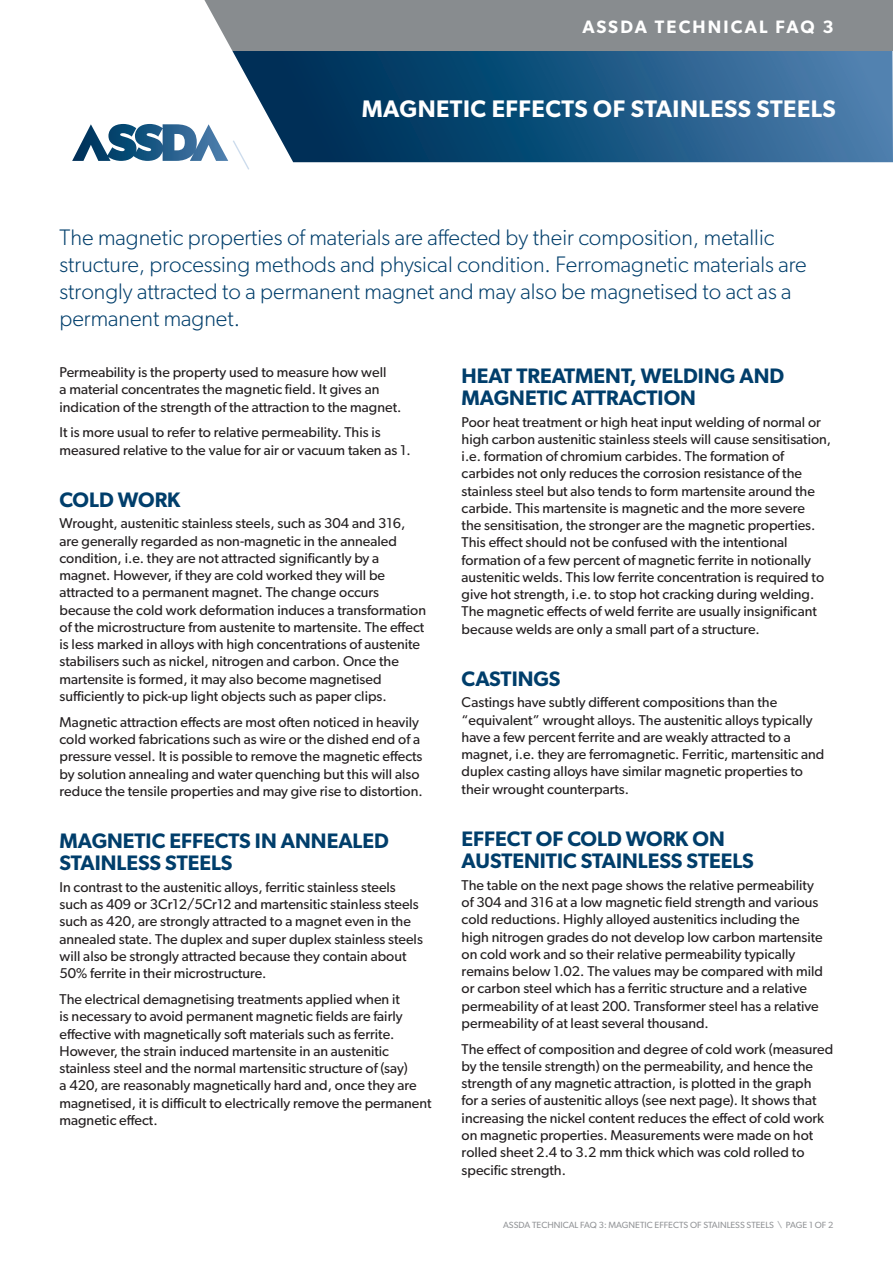
<style>
.page{position:relative;width:893px;height:1263px;background:#fff}
.page>*{position:absolute;margin:0;border:0;box-sizing:border-box;transform-origin:0 0}
.t1{font:600 24px "Gibson";letter-spacing:.02em;color:#fff}
.t2{font:300 22.5px/27px "Gibson";color:#003e6b}
.t3{font:600 21px/22.5px "Gibson";color:#003e6b}
.t4{font:600 18px "Gibson";letter-spacing:.12em;color:#fff}
.t5{font:14.25px/17.2px "Gibson";color:#231f20}
.t6{font:9px "Gibson";color:#939598}
</style>
<div class="page">
<div style="left:204px;top:0;width:689px;height:51px;background:#888c8f"></div>
<svg style="left:232px;top:51px;width:661px;height:111px;background:#245b84"></svg>
<svg style="left:72px;top:124px;width:177px;height:46px"></svg>
<p class="t4" style="left:582px;top:16px;width:253px">ASSDA TECHNICAL FAQ 3</p>
<h1 class="t1" style="left:362px;top:94px;width:475px">MAGNETIC EFFECTS OF STAINLESS STEELS</h1>
<p class="t2" style="left:60px;top:224px;width:749px">The magnetic properties of materials are affected by their composition, metallic structure, processing methods and physical condition. Ferromagnetic materials are strongly attracted to a permanent magnet and may also be magnetised to act as a permanent magnet.</p>
<p class="t5" style="left:60px;top:363px;width:343px">Permeability is the property used to measure how well<br>a material concentrates the magnetic field. It gives an indication of the strength of the attraction to the magnet.</p>
<p class="t5" style="left:60px;top:424px;width:353px">It is more usual to refer to relative permeability. This is measured relative to the value for air or vacuum taken as 1.</p>
<h3 class="t3" style="left:60px;top:488px;width:122px">COLD WORK</h3>
<p class="t5" style="left:60px;top:515px;width:368px">Wrought, austenitic stainless steels, such as 304 and 316, are generally regarded as non-magnetic in the annealed condition, i.e. they are not attracted significantly by a magnet. However, if they are cold worked they will be attracted to a permanent magnet. The change occurs because the cold work deformation induces a transformation of the microstructure from austenite to martensite. The effect is less marked in alloys with high concentrations of austenite stabilisers such as nickel, nitrogen and carbon. Once the martensite is formed, it may also become magnetised sufficiently to pick-up light objects such as paper clips.</p>
<p class="t5" style="left:60px;top:713px;width:365px">Magnetic attraction effects are most often noticed in heavily cold worked fabrications such as wire or the dished end of a pressure vessel. It is possible to remove the magnetic effects by solution annealing and water quenching but this will also reduce the tensile properties and may give rise to distortion.</p>
<h3 class="t3" style="left:60px;top:829px;width:331px">MAGNETIC EFFECTS IN ANNEALED<br>STAINLESS STEELS</h3>
<p class="t5" style="left:60px;top:878px;width:365px">In contrast to the austenitic alloys, ferritic stainless steels such as 409 or 3Cr12/5Cr12 and martensitic stainless steels such as 420, are strongly attracted to a magnet even in the annealed state. The duplex and super duplex stainless steels will also be strongly attracted because they contain about 50% ferrite in their microstructure.</p>
<p class="t5" style="left:60px;top:990px;width:374px">The electrical demagnetising treatments applied when it<br>is necessary to avoid permanent magnetic fields are fairly effective with magnetically soft materials such as ferrite.<br>However, the strain induced martensite in an austenitic stainless steel and the normal martensitic structure of (say)<br>a 420, are reasonably magnetically hard and, once they are magnetised, it is difficult to electrically remove the permanent magnetic effect.</p>
<h3 class="t3" style="left:462px;top:363px;width:324px">HEAT TREATMENT, WELDING AND<br>MAGNETIC ATTRACTION</h3>
<p class="t5" style="left:462px;top:413px;width:371px">Poor heat treatment or high heat input welding of normal or high carbon austenitic stainless steels will cause sensitisation, i.e. formation of chromium carbides. The formation of carbides not only reduces the corrosion resistance of the stainless steel but also tends to form martensite around the carbide. This martensite is magnetic and the more severe<br>the sensitisation, the stronger are the magnetic properties.<br>This effect should not be confused with the intentional formation of a few percent of magnetic ferrite in notionally austenitic welds. This low ferrite concentration is required to give hot strength, i.e. to stop hot cracking during welding.<br>The magnetic effects of weld ferrite are usually insignificant because welds are only a small part of a structure.</p>
<h3 class="t3" style="left:462px;top:667px;width:100px">CASTINGS</h3>
<p class="t5" style="left:462px;top:693px;width:364px">Castings have subtly different compositions than the “equivalent” wrought alloys. The austenitic alloys typically have a few percent ferrite and are weakly attracted to a magnet, i.e. they are ferromagnetic. Ferritic, martensitic and duplex casting alloys have similar magnetic properties to their wrought counterparts.</p>
<h3 class="t3" style="left:462px;top:827px;width:294px">EFFECT OF COLD WORK ON<br>AUSTENITIC STAINLESS STEELS</h3>
<p class="t5" style="left:462px;top:876px;width:363px">The table on the next page shows the relative permeability of 304 and 316 at a low magnetic field strength and various cold reductions. Highly alloyed austenitics including the high nitrogen grades do not develop low carbon martensite on cold work and so their relative permeability typically remains below 1.02. The values may be compared with mild or carbon steel which has a ferritic structure and a relative permeability of at least 200. Transformer steel has a relative permeability of at least several thousand.</p>
<p class="t5" style="left:462px;top:1040px;width:373px">The effect of composition and degree of cold work (measured by the tensile strength) on the permeability, and hence the strength of any magnetic attraction, is plotted in the graph<br>for a series of austenitic alloys (see next page). It shows that increasing the nickel content reduces the effect of cold work on magnetic properties. Measurements were made on hot rolled sheet 2.4 to 3.2 mm thick which was cold rolled to specific strength.</p>
<p class="t6" style="left:503px;top:1219px;width:332px">ASSDA TECHNICAL FAQ 3: MAGNETIC EFFECTS OF STAINLESS STEELS \ PAGE 1 OF 2</p>
</div>
